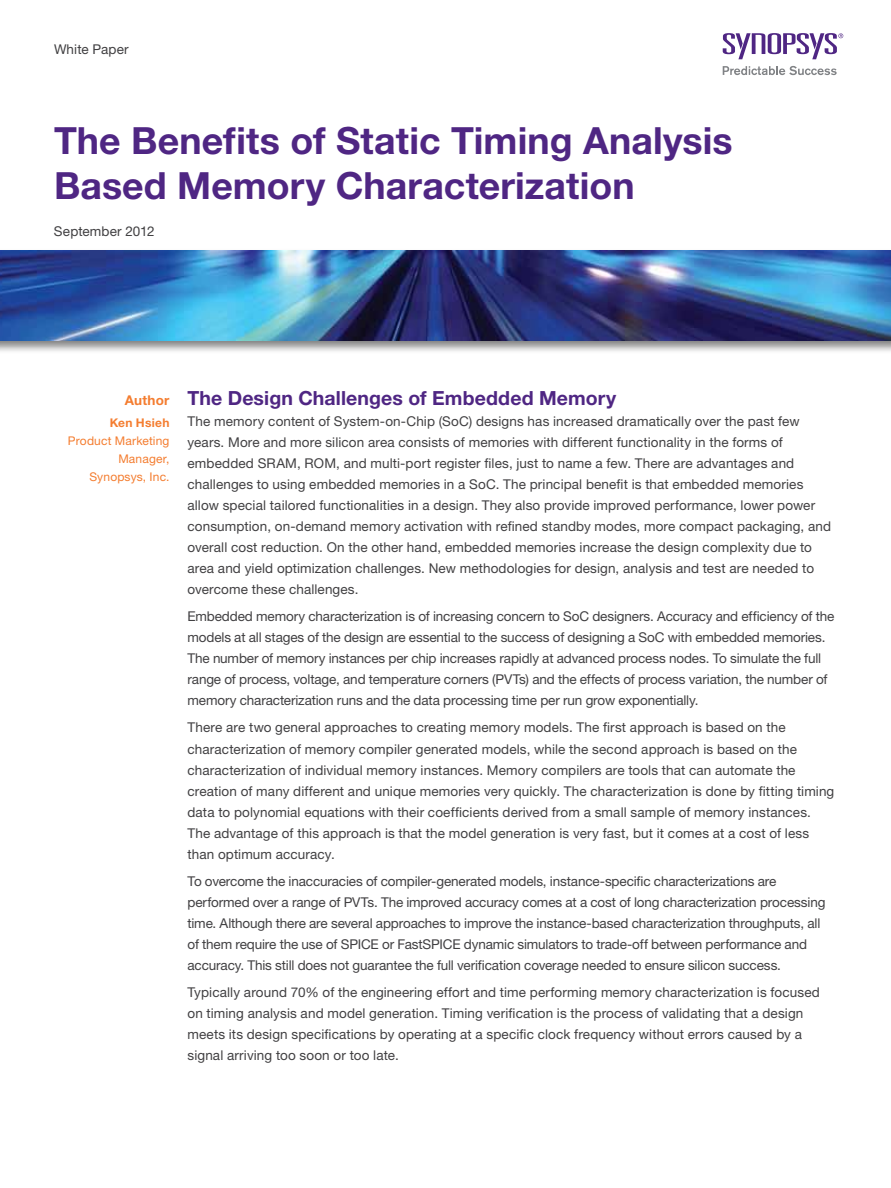
<style>
.page{position:relative;width:891px;height:1188px;background:#fff}
.page>*{position:absolute;margin:0;border:0;box-sizing:border-box;transform-origin:0 0}
.t1{font:700 37.5px/45px "Helvetica Neue LT Std";letter-spacing:.005em;color:#4f2683}
.t2{font:700 19.5px "Helvetica Neue LT Std";letter-spacing:.005em;color:#4f2683}
.t3{font:13.5px/21px "Helvetica Neue LT Std";letter-spacing:.005em;color:#414042}
.t4{font:700 13.5px "Helvetica Neue LT Std";letter-spacing:.02em;color:#f47d30}
.t5{font:12px/18px "Helvetica Neue LT Std";letter-spacing:.015em;color:#f47d30;text-align:right}
.t6{font:700 12px "Helvetica Neue LT Std";letter-spacing:.025em;color:#f47d30}
</style>
<div class="page">
<svg style="left:723px;top:66px;width:114px;height:9px"></svg>
<svg style="left:723px;top:33px;width:120px;height:26px"></svg>
<div style="left:0;top:248px;width:891px;height:106px;background:#000;opacity:.5"></div>
<img style="left:0;top:251px;width:891px;height:90px">
<p class="t3" style="left:54px;top:39px;width:76px">White Paper</p>
<h1 class="t1" style="left:54px;top:117px;width:680px">The Benefits of Static Timing Analysis<br>Based Memory Characterization</h1>
<p class="t3" style="left:54px;top:221px;width:102px">September 2012</p>
<p class="t4" style="left:125px;top:392px;width:46px">Author</p>
<p class="t6" style="left:110px;top:416px;width:61px">Ken Hsieh</p>
<p class="t5" style="left:68px;top:432px;width:103px">Product Marketing<br>Manager,<br>Synopsys, Inc.</p>
<h2 class="t2" style="left:188px;top:386px;width:430px">The Design Challenges of Embedded Memory</h2>
<p class="t3" style="left:188px;top:411px;width:645px">The memory content of System-on-Chip (SoC) designs has increased dramatically over the past few years. More and more silicon area consists of memories with different functionality in the forms of embedded SRAM, ROM, and multi-port register files, just to name a few. There are advantages and challenges to using embedded memories in a SoC. The principal benefit is that embedded memories allow special tailored functionalities in a design. They also provide improved performance, lower power consumption, on-demand memory activation with refined standby modes, more compact packaging, and overall cost reduction. On the other hand, embedded memories increase the design complexity due to area and yield optimization challenges. New methodologies for design, analysis and test are needed to overcome these challenges.</p>
<p class="t3" style="left:188px;top:606px;width:648px">Embedded memory characterization is of increasing concern to SoC designers. Accuracy and efficiency of the models at all stages of the design are essential to the success of designing a SoC with embedded memories.<br>The number of memory instances per chip increases rapidly at advanced process nodes. To simulate the full range of process, voltage, and temperature corners (PVTs) and the effects of process variation, the number of memory characterization runs and the data processing time per run grow exponentially.</p>
<p class="t3" style="left:188px;top:717px;width:648px">There are two general approaches to creating memory models. The first approach is based on the characterization of memory compiler generated models, while the second approach is based on the characterization of individual memory instances. Memory compilers are tools that can automate the creation of many different and unique memories very quickly. The characterization is done by fitting timing data to polynomial equations with their coefficients derived from a small sample of memory instances.<br>The advantage of this approach is that the model generation is very fast, but it comes at a cost of less than optimum accuracy.</p>
<p class="t3" style="left:188px;top:870px;width:639px">To overcome the inaccuracies of compiler-generated models, instance-specific characterizations are performed over a range of PVTs. The improved accuracy comes at a cost of long characterization processing time. Although there are several approaches to improve the instance-based characterization throughputs, all of them require the use of SPICE or FastSPICE dynamic simulators to trade-off between performance and accuracy. This still does not guarantee the full verification coverage needed to ensure silicon success.</p>
<p class="t3" style="left:188px;top:981px;width:634px">Typically around 70% of the engineering effort and time performing memory characterization is focused on timing analysis and model generation. Timing verification is the process of validating that a design meets its design specifications by operating at a specific clock frequency without errors caused by a signal arriving too soon or too late.</p>
</div>
